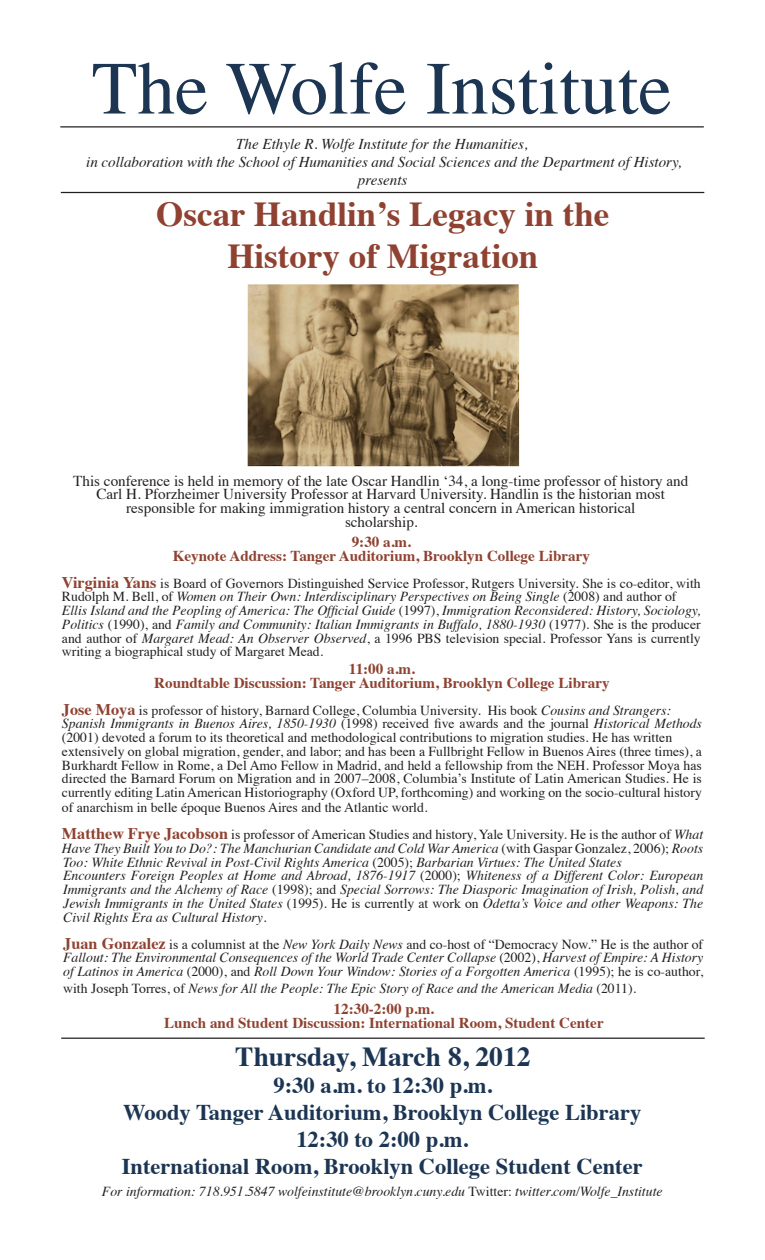
<style>
.page{position:relative;width:765px;height:1260px;background:#fff}
.page>*{position:absolute;margin:0;border:0;box-sizing:border-box;transform-origin:0 0}
.t1{font:75px "Times";color:#1c3553}
.t2{font:700 35px "Times";color:#8f4231}
.t3{font:700 27.5px "Times";color:#1c3553}
.t4{font:700 22.5px "Times";color:#1c3553}
.t5{font:15.12px/13.8px "Times";color:#231f20;text-align:center}
.t6{font:700 15.12px "Times";color:#8f4231}
.t7{font:italic 15px "Times";color:#231f20}
.t8{font:13.75px/13.8px "Times";color:#231f20}
.t9{font:italic 13.75px/13.8px "Times";color:#231f20;text-align:justify}
.s1{font-weight:700;font-size:16.25px;color:#8f4231}
.s2{font-style:italic}
.s3{font-style:normal}
.s4{font-weight:700;font-style:normal;font-size:16.25px;color:#8f4231}
</style>
<div class="page">
<hr style="left:60px;top:126px;width:644px;height:2px;background:#231f20">
<hr style="left:61px;top:1038px;width:644px;height:1px;background:#231f20">
<hr style="left:61px;top:192px;width:643px;height:1px;background:#231f20">
<img style="left:248px;top:284px;width:271px;height:182px">
<p class="t1" style="left:92px;top:18px;width:582px">The Wolfe Institute</p>
<p class="t7" style="left:236px;top:130px;width:293px">The Ethyle R. Wolfe Institute for the Humanities,</p>
<p class="t7" style="left:86px;top:148px;width:597px">in collaboration with the School of Humanities and Social Sciences and the Department of History,</p>
<p class="t7" style="left:358px;top:166px;width:51px">presents</p>
<p class="t2" style="left:156px;top:181px;width:455px">Oscar Handlin’s Legacy in the</p>
<p class="t2" style="left:227px;top:223px;width:313px">History of Migration</p>
<p class="t5" style="left:73px;top:472px;width:616px">This conference is held in memory of the late Oscar Handlin ‘34, a long-time professor of history and<br>Carl H. Pforzheimer University Professor at Harvard University. Handlin is the historian most</p>
<p class="t5" style="left:126px;top:500px;width:511px">responsible for making immigration history a central concern in American historical</p>
<p class="t5" style="left:345px;top:514px;width:74px">scholarship.</p>
<p class="t6" style="left:352px;top:527px;width:61px">9:30 a.m.</p>
<p class="t6" style="left:173px;top:541px;width:419px">Keynote Address: Tanger Auditorium, Brooklyn College Library</p>
<p class="t8" style="left:62px;top:575px;width:640px"><span class="s1">Virginia Yans</span> is Board of Governors Distinguished Service Professor, Rutgers University. She is co-editor, with<br>Rudolph M. Bell, of <span class="s2">Women on Their Own: Interdisciplinary Perspectives on Being Single</span> (2008) and author of</p>
<p class="t9" style="left:62px;top:603px;width:640px">Ellis Island and the Peopling of America: The Official Guide <span class="s3">(1997),</span> Immigration Reconsidered: History, Sociology,</p>
<p class="t8" style="left:62px;top:616px;width:640px;text-align:justify"><span class="s2">Politics</span> (1990), and <span class="s2">Family and Community: Italian Immigrants in Buffalo, 1880-1930</span> (1977). She is the producer and author of <span class="s2">Margaret Mead: An Observer Observed</span>, a 1996 PBS television special. Professor Yans is currently writing a biographical study of Margaret Mead.</p>
<p class="t6" style="left:349px;top:654px;width:67px">11:00 a.m.</p>
<p class="t6" style="left:154px;top:668px;width:457px">Roundtable Discussion: Tanger Auditorium, Brooklyn College Library</p>
<p class="t8" style="left:62px;top:702px;width:611px"><span class="s1">Jose Moya</span> is professor of history, Barnard College, Columbia University. His book <span class="s2">Cousins and Strangers:</span></p>
<p class="t8" style="left:62px;top:716px;width:641px"><span class="s2">Spanish Immigrants in Buenos Aires, 1850-1930</span> (1998) received five awards and the journal <span class="s2">Historical Methods </span>(2001) devoted a forum to its theoretical and methodological contributions to migration studies. He has written</p>
<p class="t8" style="left:62px;top:743px;width:641px;text-align:justify">extensively on global migration, gender, and labor; and has been a Fullbright Fellow in Buenos Aires (three times), a Burkhardt Fellow in Rome, a Del Amo Fellow in Madrid, and held a fellowship from the NEH. Professor Moya has directed the Barnard Forum on Migration and in 2007–2008, Columbia’s Institute of Latin American Studies. He is currently editing Latin American Historiography (Oxford UP, forthcoming) and working on the socio-cultural history</p>
<p class="t8" style="left:62px;top:800px;width:367px">of anarchism in belle époque Buenos Aires and the Atlantic world.</p>
<p class="t9" style="left:62px;top:827px;width:643px"><span class="s4">Matthew Frye Jacobson</span> <span class="s3">is professor of American Studies and history, Yale University. He is the author of</span> What Have They Built You to Do?: The Manchurian Candidate and Cold War America <span class="s3">(with Gaspar Gonzalez, 2006);</span> Roots Too: White Ethnic Revival in Post-Civil Rights America <span class="s3">(2005);</span> Barbarian Virtues: The United States</p>
<p class="t9" style="left:63px;top:868px;width:642px">Encounters Foreign Peoples at Home and Abroad, 1876-1917 <span class="s3">(2000);</span> Whiteness of a Different Color: European Immigrants and the Alchemy of Race <span class="s3">(1998); and</span> Special Sorrows: The Diasporic Imagination of Irish, Polish, and Jewish Immigrants in the United States <span class="s3">(1995). He is currently at work on</span> Odetta’s Voice and other Weapons: The Civil Rights Era as Cultural History<span class="s3">.</span></p>
<p class="t9" style="left:63px;top:936px;width:641px"><span class="s4">Juan Gonzalez</span> <span class="s3">is a columnist at the</span> New York Daily News <span class="s3">and co-host of “Democracy Now.” He is the author of </span>Fallout: The Environmental Consequences of the World Trade Center Collapse <span class="s3">(2002),</span> Harvest of Empire: A History of Latinos in America <span class="s3">(2000), and</span> Roll Down Your Window: Stories of a Forgotten America <span class="s3">(1995); he is co-author,</span></p>
<p class="t9" style="left:63px;top:980px;width:574px"><span class="s3">with Joseph Torres, of</span> News for All the People: The Epic Story of Race and the American Media <span class="s3">(2011).</span></p>
<p class="t6" style="left:334px;top:994px;width:102px">12:30-2:00 p.m.</p>
<p class="t6" style="left:164px;top:1008px;width:441px">Lunch and Student Discussion: International Room, Student Center</p>
<p class="t3" style="left:235px;top:1030px;width:297px">Thursday, March 8, 2012</p>
<p class="t4" style="left:274px;top:1064px;width:220px">9:30 a.m. to 12:30 p.m.</p>
<p class="t4" style="left:123px;top:1091px;width:520px">Woody Tanger Auditorium, Brooklyn College Library</p>
<p class="t4" style="left:296px;top:1118px;width:173px">12:30 to 2:00 p.m.</p>
<p class="t4" style="left:122px;top:1145px;width:522px">International Room, Brooklyn College Student Center</p>
<p class="t9" style="left:102px;top:1183px;width:562px">For information: 718.951.5847 wolfeinstitute@brooklyn.cuny.edu <span class="s3">Twitter:</span> twitter.com/Wolfe_Institute</p>
</div>
